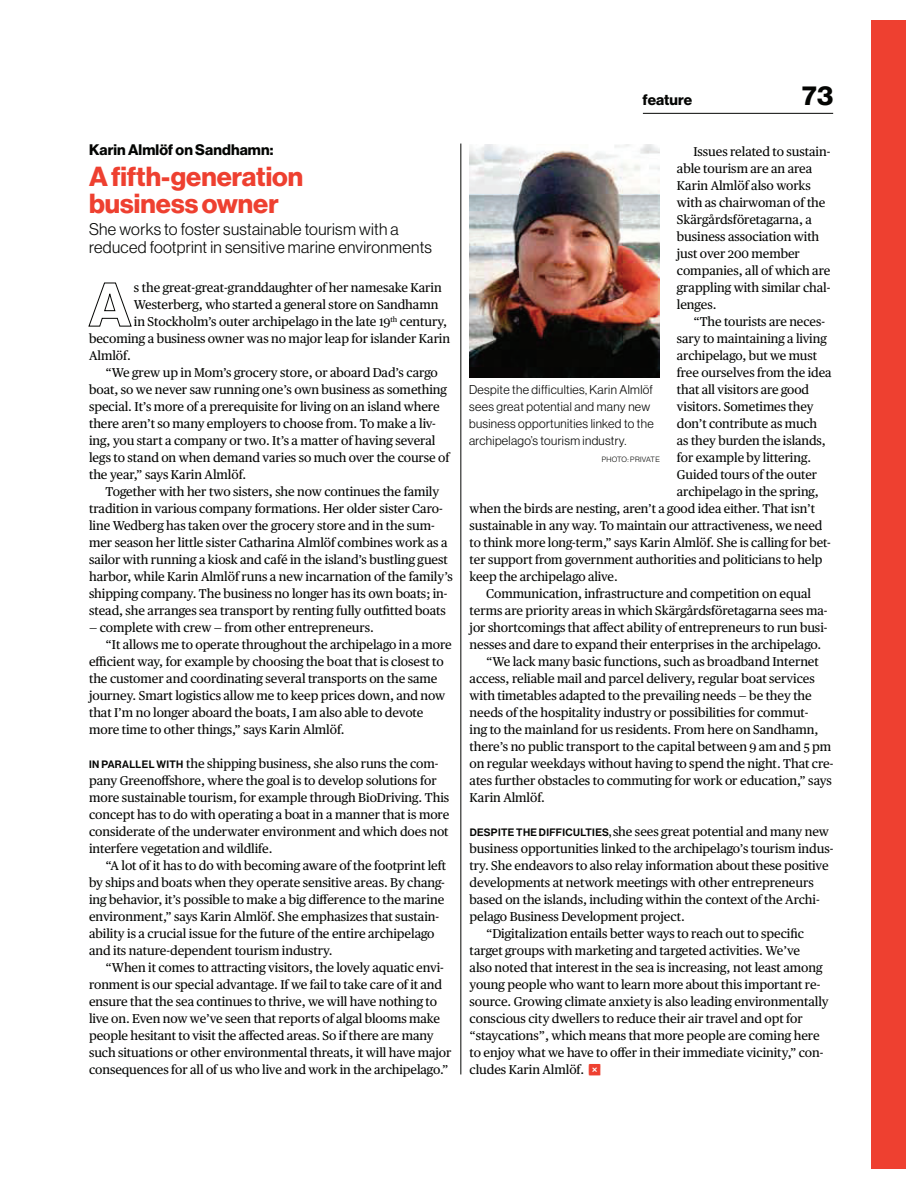
<style>
.page{position:relative;width:918px;height:1188px;background:#fff}
.page>*{position:absolute;margin:0;border:0;box-sizing:border-box;transform-origin:0 0}
.t1{font:27px/27px "N Haas Grotesk DS Pro 75 Bd";color:#ee4030}
.t2{font:27px "N Haas Grotesk DS Pro 75 Bd";color:#040503}
.t3{font:16.5px/18.5px "N Haas Grotesk DS Pro 45 Lt";letter-spacing:.02em;color:#040503}
.t4{font:15px "N Haas Grotesk DS Pro 75 Bd";letter-spacing:.01em;color:#040503}
.t5{font:12.75px/17px "Publico Text";letter-spacing:-.005em;color:#040503}
.t6{font:12.45px/17px "N Haas Grotesk DS Pro 45 Lt";letter-spacing:.03em;color:#040503}
.t7{font:7.5px "N Haas Grotesk DS Pro 45 Lt";letter-spacing:.045em;color:#040503}
.s1{font-family:"N Haas Grotesk DS Pro 65 Md";font-size:10.5px}
.s2{font-family:"P22 Toy Box Blocks Solid";font-size:18px;color:#ee4030}
</style>
<div class="page">
<hr style="left:643px;top:113px;width:190px;height:1px;background:#040503">
<hr style="left:461px;top:144px;width:1px;height:930px;background:#040503">
<svg style="left:88px;top:282px;width:44px;height:45px"></svg>
<div style="left:871px;top:20px;width:34px;height:1148px;background:#ee4030"></div>
<img style="left:470px;top:144px;width:190px;height:233px">
<p class="t4" style="left:89px;top:144px;width:186px">Karin Almlöf on Sandhamn:</p>
<h1 class="t1" style="left:89px;top:165px;width:216px">A fifth-generation business owner</h1>
<p class="t3" style="left:89px;top:221px;width:344px">She works to foster sustainable tourism with a reduced footprint in sensitive marine environments</p>
<p class="t5" style="left:134px;top:280px;width:309px">s the great-great-granddaughter of her namesake Karin</p>
<p class="t5" style="left:134px;top:297px;width:306px">Westerberg, who started a general store on Sandhamn</p>
<p class="t5" style="left:134px;top:314px;width:315px">in Stockholm’s outer archipelago in the late 19<sup>th</sup> century,</p>
<p class="t5" style="left:89px;top:331px;width:363px">becoming a business owner was no major leap for islander Karin</p>
<p class="t5" style="left:89px;top:348px;width:43px">Almlöf.</p>
<p class="t5" style="left:106px;top:365px;width:334px">“We grew up in Mom’s grocery store, or aboard Dad’s cargo</p>
<p class="t5" style="left:89px;top:382px;width:360px">boat, so we never saw running one’s own business as something</p>
<p class="t5" style="left:89px;top:399px;width:352px">special. It’s more of a prerequisite for living on an island where</p>
<p class="t5" style="left:89px;top:416px;width:348px">there aren’t so many employers to choose from. To make a liv-</p>
<p class="t5" style="left:89px;top:433px;width:348px">ing, you start a company or two. It’s a matter of having several</p>
<p class="t5" style="left:89px;top:450px;width:362px">legs to stand on when demand varies so much over the course of</p>
<p class="t5" style="left:89px;top:467px;width:159px">the year,” says Karin Almlöf.</p>
<p class="t5" style="left:106px;top:484px;width:335px">Together with her two sisters, she now continues the family</p>
<p class="t5" style="left:89px;top:501px;width:355px">tradition in various company formations. Her older sister Caro-</p>
<p class="t5" style="left:89px;top:518px;width:347px">line Wedberg has taken over the grocery store and in the sum-</p>
<p class="t5" style="left:89px;top:535px;width:360px">mer season her little sister Catharina Almlöf combines work as a</p>
<p class="t5" style="left:89px;top:552px;width:360px">sailor with running a kiosk and café in the island’s bustling guest</p>
<p class="t5" style="left:89px;top:569px;width:365px">harbor, while Karin Almlöf runs a new incarnation of the family’s</p>
<p class="t5" style="left:89px;top:586px;width:360px">shipping company. The business no longer has its own boats; in-</p>
<p class="t5" style="left:89px;top:603px;width:358px">stead, she arranges sea transport by renting fully outfitted boats</p>
<p class="t5" style="left:89px;top:620px;width:286px">— complete with crew — from other entrepreneurs.</p>
<p class="t5" style="left:106px;top:637px;width:348px">“It allows me to operate throughout the archipelago in a more</p>
<p class="t5" style="left:89px;top:654px;width:356px">efficient way, for example by choosing the boat that is closest to</p>
<p class="t5" style="left:89px;top:671px;width:350px">the customer and coordinating several transports on the same</p>
<p class="t5" style="left:89px;top:688px;width:358px">journey. Smart logistics allow me to keep prices down, and now</p>
<p class="t5" style="left:89px;top:705px;width:336px">that I’m no longer aboard the boats, I am also able to devote</p>
<p class="t5" style="left:89px;top:722px;width:257px">more time to other things,” says Karin Almlöf.</p>
<p class="t5" style="left:89px;top:756px;width:362px"><span class="s1">IN PARALLEL WITH</span> the shipping business, she also runs the com&shy;pany Greenoffshore, where the goal is to develop solutions for more sustainable tourism, for example through BioDriving. This concept has to do with operating a boat in a manner that is more considerate of the underwater environment and which does not interfere vegetation and wildlife.</p>
<p class="t5" style="left:89px;top:858px;width:359px;text-indent:16px">“A lot of it has to do with becoming aware of the footprint left by ships and boats when they operate sensitive areas. By chang&shy;ing behavior, it’s possible to make a big difference to the marine environment,” says Karin Almlöf. She emphasizes that sustain&shy;ability is a crucial issue for the future of the entire archipelago and its nature-dependent tourism industry.</p>
<p class="t5" style="left:89px;top:961px;width:364px;text-indent:16px">“When it comes to attracting visitors, the lovely aquatic envi&shy;ronment is our special advantage. If we fail to take care of it and ensure that the sea continues to thrive, we will have nothing to live on. Even now we’ve seen that reports of algal blooms make people hesitant to visit the affected areas. So if there are many such situations or other environmental threats, it will have major consequences for all of us who live and work in the archipelago.”</p>
<p class="t4" style="left:643px;top:94px;width:51px">feature</p>
<h1 class="t2" style="left:802px;top:86px;width:33px">73</h1>
<p class="t5" style="left:677px;top:144px;width:155px;text-indent:16px">Issues related to sustain&shy;able tourism are an area<br>Karin Almlöf also works with as chairwoman of the<br>Skärgårdsföretagarna, a business association with just over 200 member companies, all of which are grappling with similar chal&shy;lenges.</p>
<p class="t5" style="left:693px;top:314px;width:133px">“The tourists are neces-</p>
<p class="t5" style="left:677px;top:331px;width:151px">sary to maintaining a living</p>
<p class="t5" style="left:677px;top:348px;width:142px">archipelago, but we must</p>
<p class="t5" style="left:677px;top:365px;width:156px">free ourselves from the idea</p>
<p class="t5" style="left:677px;top:382px;width:134px">that all visitors are good</p>
<p class="t5" style="left:677px;top:399px;width:138px">visitors. Sometimes they</p>
<p class="t5" style="left:677px;top:416px;width:142px">don’t contribute as much</p>
<p class="t5" style="left:677px;top:433px;width:150px">as they burden the islands,</p>
<p class="t5" style="left:677px;top:450px;width:136px">for example by littering.</p>
<p class="t5" style="left:677px;top:467px;width:142px">Guided tours of the outer</p>
<p class="t5" style="left:677px;top:484px;width:144px">archipelago in the spring,</p>
<p class="t5" style="left:470px;top:501px;width:347px">when the birds are nesting, aren’t a good idea either. That isn’t</p>
<p class="t5" style="left:470px;top:518px;width:354px">sustainable in any way. To maintain our attractiveness, we need</p>
<p class="t5" style="left:470px;top:535px;width:363px">to think more long-term,” says Karin Almlöf. She is calling for bet-</p>
<p class="t5" style="left:470px;top:552px;width:354px">ter support from government authorities and politicians to help</p>
<p class="t5" style="left:470px;top:569px;width:150px">keep the archipelago alive.</p>
<p class="t5" style="left:486px;top:586px;width:326px">Communication, infrastructure and competition on equal</p>
<p class="t5" style="left:470px;top:603px;width:359px">terms are priority areas in which Skärgårdsföretagarna sees ma-</p>
<p class="t5" style="left:470px;top:620px;width:359px">jor shortcomings that affect ability of entrepreneurs to run busi-</p>
<p class="t5" style="left:470px;top:637px;width:353px">nesses and dare to expand their enterprises in the archipelago.</p>
<p class="t5" style="left:486px;top:654px;width:334px">“We lack many basic functions, such as broadband Internet</p>
<p class="t5" style="left:470px;top:671px;width:347px">access, reliable mail and parcel delivery, regular boat services</p>
<p class="t5" style="left:470px;top:688px;width:344px">with timetables adapted to the prevailing needs — be they the</p>
<p class="t5" style="left:470px;top:705px;width:340px">needs of the hospitality industry or possibilities for commut-</p>
<p class="t5" style="left:470px;top:722px;width:350px">ing to the mainland for us residents. From here on Sandhamn,</p>
<p class="t5" style="left:470px;top:739px;width:363px">there’s no public transport to the capital between 9 am and 5 pm</p>
<p class="t5" style="left:470px;top:756px;width:365px">on regular weekdays without having to spend the night. That cre-</p>
<p class="t5" style="left:470px;top:773px;width:364px">ates further obstacles to commuting for work or education,” says</p>
<p class="t5" style="left:470px;top:790px;width:77px">Karin Almlöf.</p>
<p class="t5" style="left:470px;top:824px;width:361px"><span class="s1">DESPITE THE DIFFICULTIES,</span> she sees great potential and many new</p>
<p class="t5" style="left:470px;top:841px;width:365px">business opportunities linked to the archipelago’s tourism indus-</p>
<p class="t5" style="left:470px;top:858px;width:361px">try. She endeavors to also relay information about these positive</p>
<p class="t5" style="left:470px;top:875px;width:346px">developments at network meetings with other entrepreneurs</p>
<p class="t5" style="left:470px;top:892px;width:352px">based on the islands, including within the context of the Archi-</p>
<p class="t5" style="left:470px;top:909px;width:217px">pelago Business Development project.</p>
<p class="t5" style="left:486px;top:926px;width:319px">“Digitalization entails better ways to reach out to specific</p>
<p class="t5" style="left:470px;top:943px;width:332px">target groups with marketing and targeted activities. We’ve</p>
<p class="t5" style="left:470px;top:961px;width:354px">also noted that interest in the sea is increasing, not least among</p>
<p class="t5" style="left:470px;top:978px;width:352px">young people who want to learn more about this important re-</p>
<p class="t5" style="left:470px;top:995px;width:360px">source. Growing climate anxiety is also leading environmentally</p>
<p class="t5" style="left:470px;top:1012px;width:335px">conscious city dwellers to reduce their air travel and opt for</p>
<p class="t5" style="left:470px;top:1029px;width:351px">“staycations”, which means that more people are coming here</p>
<p class="t5" style="left:470px;top:1046px;width:355px">to enjoy what we have to offer in their immediate vicinity,” con-</p>
<p class="t5" style="left:470px;top:1063px;width:134px">cludes Karin Almlöf. <span class="s2">≈</span></p>
<p class="t6" style="left:469px;top:382px;width:186px">Despite the difficulties, Karin Almlöf sees great potential and many new business opportunities linked to the archipelago’s tourism industry.</p>
<p class="t7" style="left:602px;top:457px;width:60px">PHOTO: PRIVATE</p>
</div>
